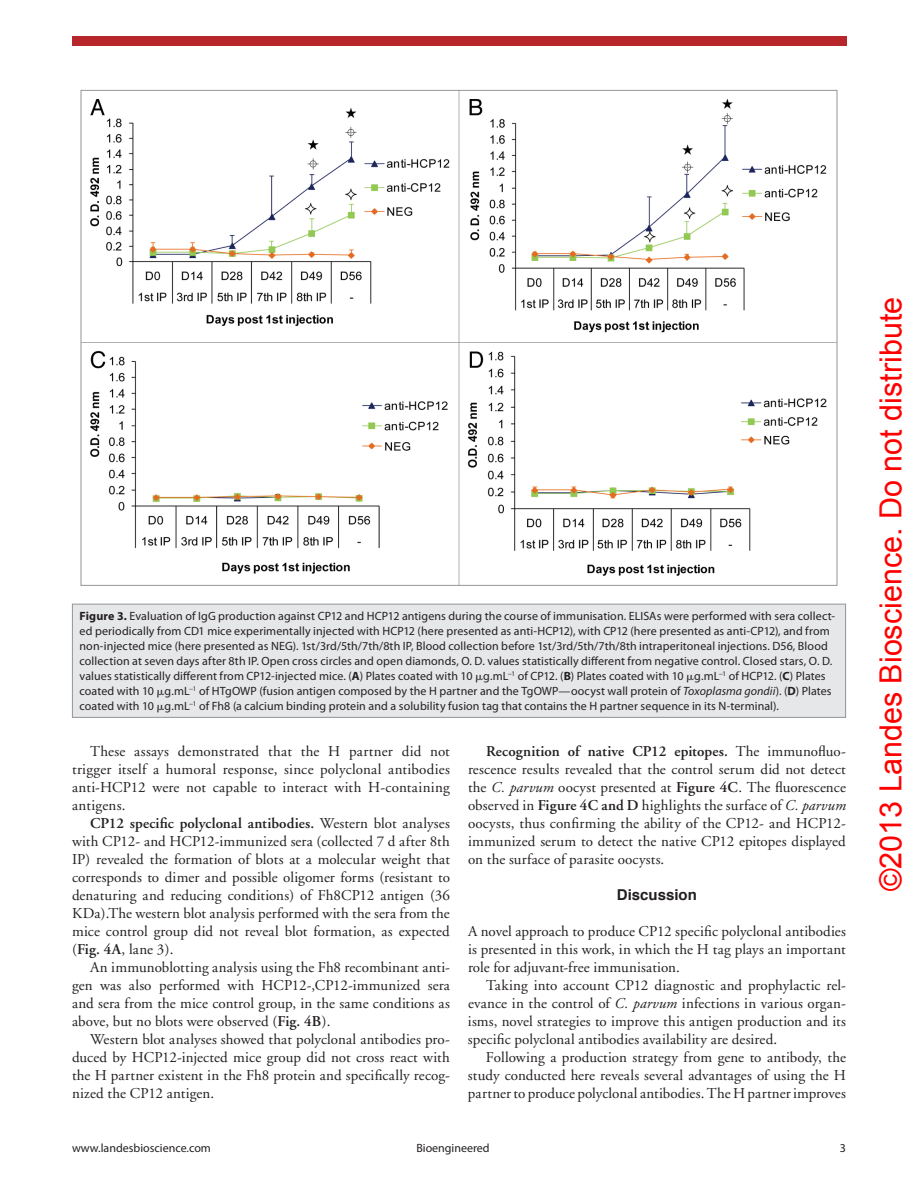
<style>
.page{position:relative;width:918px;height:1188px;background:#fff}
.page>*{position:absolute;margin:0;border:0;box-sizing:border-box;transform-origin:0 0}
.t1{font:30.45px "Arial";color:#f00}
.t2{font:15px/18px "Adobe Garamond";letter-spacing:.005em;color:#231f20;text-align:justify}
.t3{font:700 15px "Helvetica";color:#231f20}
.t4{font:12px/15px "Myriad Pro";letter-spacing:.005em;color:#231f20}
.s1{font-weight:700}
.s2{font-family:"Universal Std Greekw Math Pi"}
.s3{font-style:italic}
.s4{font-weight:600}
</style>
<div class="page">
<div style="left:72px;top:36px;width:774px;height:10px;background:#b7262b"></div>
<div style="left:72px;top:604px;width:774px;height:113px;background:#e6e7e9"></div>
<div style="left:72px;top:604px;width:774px;height:114px;border:1px solid #939598"></div>
<img style="left:83px;top:92px;width:752px;height:492px">
<p class="t4" style="left:80px;top:609px;width:757px"><span class="s1">Figure 3.</span> Evaluation of IgG production against CP12 and HCP12 antigens during the course of immunisation. ELISA s were performed with sera collect&shy;ed periodically from CD1 mice experimentally injected with HCP12 (here presented as anti-HCP</p>
<p class="t4" style="left:80px;top:624px;width:754px;text-indent:479px">12), with CP12 (here presented as anti-CP 12), and from non-injected mice (here presented as NEG). 1st/3rd/5th/7th/8th IP, Blood collection before 1st/3rd/5th/7th/8th intraperitoneal injections. D56, Blood collection at seven days after 8th IP. Open cross circles and open diamonds, O. D. values statistically different from negative control. Closed stars, O. D. values statistically different from CP 12-injected mice. (<span class="s1">A</span>) Plates coated with 10 <span class="s2">μ</span>g.mL<sup>−1</sup> of CP 12. (<span class="s1">B</span>) Plates coated with 10 <span class="s2">μ</span>g.mL<sup>−1</sup> of HCP 12. (<span class="s1">C</span>) Plates coated with 10 <span class="s2">μ</span>g.mL<sup>−1</sup> of HTgOWP (fusion antigen composed by the H partner and the TgOWP—oocyst wall protein of <span class="s3">Toxoplasma gondii</span>). (<span class="s1">D</span>) Plates coated with 10 <span class="s2">μ</span>g.mL<sup>−1</sup> of Fh8 (a calcium binding protein and a solubility fusion tag that contains the H partner sequence in its N-terminal).</p>
<p class="t2" style="left:72px;top:743px;width:380px;text-indent:18px">These assays demonstrated that the H partner did not trigger itself a humoral response, since polyclonal antibodies anti-HCP12 were not capable to interact with H-containing antigens.</p>
<p class="t2" style="left:72px;top:815px;width:379px;text-indent:18px"><span class="s4">CP12 specific polyclonal antibodies.</span> Western blot analyses with CP12- and HCP12-immunized sera (collected 7 d after 8th IP) revealed the formation of blots at a molecular weight that corresponds to dimer and possible oligomer forms (resistant to denaturing and reducing conditions) of Fh8CP12 antigen (36<br>KDa).The western blot analysis performed with the sera from the mice control group did not reveal blot formation, as expected (<span class="s4">Fig. 4A</span>, lane 3).</p>
<p class="t2" style="left:72px;top:959px;width:379px;text-indent:18px">An immunoblotting analysis using the Fh8 recombinant anti&shy;gen was also performed with HCP12-,CP12-immunized sera and sera from the mice control group, in the same conditions as above, but no blots were observed (<span class="s4">Fig. 4B</span>).</p>
<p class="t2" style="left:72px;top:1031px;width:379px;text-indent:18px">Western blot analyses showed that polyclonal antibodies pro&shy;duced by HCP12-injected mice group did not cross react with the H partner existent in the Fh8 protein and specifically recog&shy;nized the CP12 antigen.</p>
<p class="t2" style="left:468px;top:743px;width:379px;text-indent:18px"><span class="s4">Recognition of native CP12 epitopes.</span> The immunofluo&shy;rescence results revealed that the control serum did not detect the <span class="s3">C. parvum</span> oocyst presented at <span class="s4">Figure 4C</span>. The fluorescence observed in <span class="s4">Figure 4C and D</span> highlights the surface of <span class="s3">C. parvum </span>oocysts, thus confirming the ability of the CP12- and HCP12- immunized serum to detect the native CP12 epitopes displayed on the surface of parasite oocysts.</p>
<p class="t3" style="left:617px;top:883px;width:82px">Discussion</p>
<p class="t2" style="left:468px;top:923px;width:379px">A novel approach to produce CP12 specific polyclonal antibodies is presented in this work, in which the H tag plays an important role for adjuvant-free immunisation.</p>
<p class="t2" style="left:468px;top:977px;width:379px;text-indent:18px">Taking into account CP12 diagnostic and prophylactic rel&shy;evance in the control of <span class="s3">C. parvum</span> infections in various organ&shy;isms, novel strategies to improve this antigen production and its specific polyclonal antibodies availability are desired.</p>
<p class="t2" style="left:468px;top:1049px;width:379px;text-indent:18px">Following a production strategy from gene to antibody, the study conducted here reveals several advantages of using the H partner to produce polyclonal antibodies. The H partner improves</p>
<p class="t4" style="left:72px;top:1140px;width:140px">www.landesbioscience.com</p>
<p class="t4" style="left:416px;top:1140px;width:75px">Bioengineered</p>
<p class="t4" style="left:840px;top:1140px;width:8px">3</p>
<h1 class="t1" style="left:871px;top:891px;width:595px;rotate:-90deg">©2013 Landes Bioscience. Do not distribute</h1>
</div>
